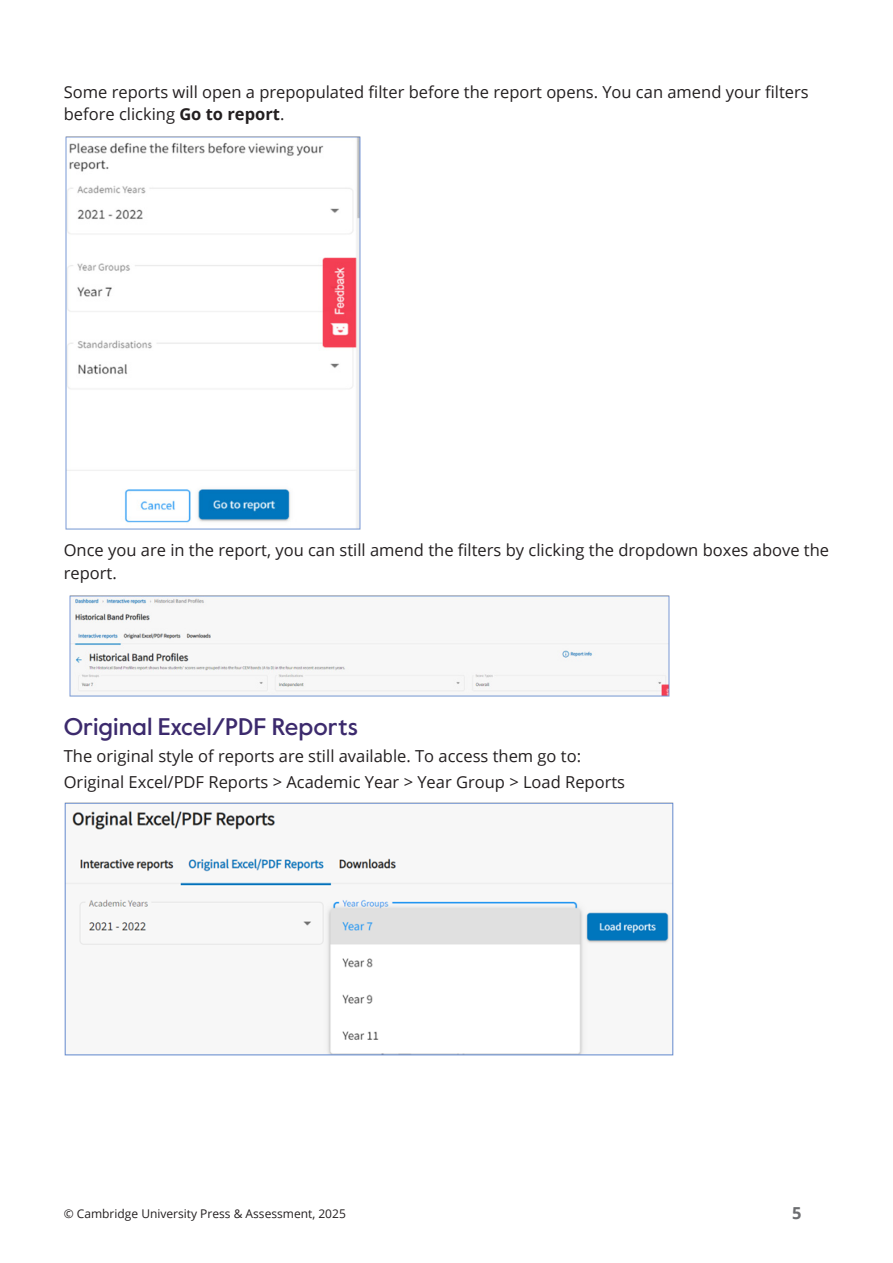
<style>
.page{position:relative;width:893px;height:1263px;background:#fff}
.page>*{position:absolute;margin:0;border:0;box-sizing:border-box;transform-origin:0 0}
.Subheadings{font:500 24px "Value Sans Pro";color:#3c2a6d}
.Body_Text{font:16.5px/22.5px "Open Sans";color:#231f20}
.t1{font:700 16.5px "Open Sans";color:#6c6d70}
.t2{font:12px "Open Sans";color:#231f20}
.s1{font-weight:700}
</style>
<div class="page">
<img style="left:65px;top:136px;width:296px;height:393px">
<img style="left:69px;top:595px;width:600px;height:102px">
<img style="left:65px;top:802px;width:609px;height:254px">
<p class="Body_Text" style="left:64px;top:80px;width:746px">Some reports will open a prepopulated filter before the report opens. You can amend your filters before clicking <span class="s1">Go to report</span>.</p>
<p class="Body_Text" style="left:64px;top:539px;width:767px">Once you are in the report, you can still amend the filters by clicking the dropdown boxes above the report.</p>
<p class="Subheadings" style="left:64px;top:712px;width:296px">Original Excel/PDF Reports</p>
<p class="Body_Text" style="left:64px;top:744px;width:519px">The original style of reports are still available. To access them go to:</p>
<p class="Body_Text" style="left:64px;top:771px;width:563px">Original Excel/PDF Reports &gt; Academic Year &gt; Year Group &gt; Load Reports</p>
<p class="t2" style="left:64px;top:1206px;width:284px">© Cambridge University Press &amp; Assessment, 2025</p>
<p class="t1" style="left:792px;top:1201px;width:11px">5</p>
</div>
